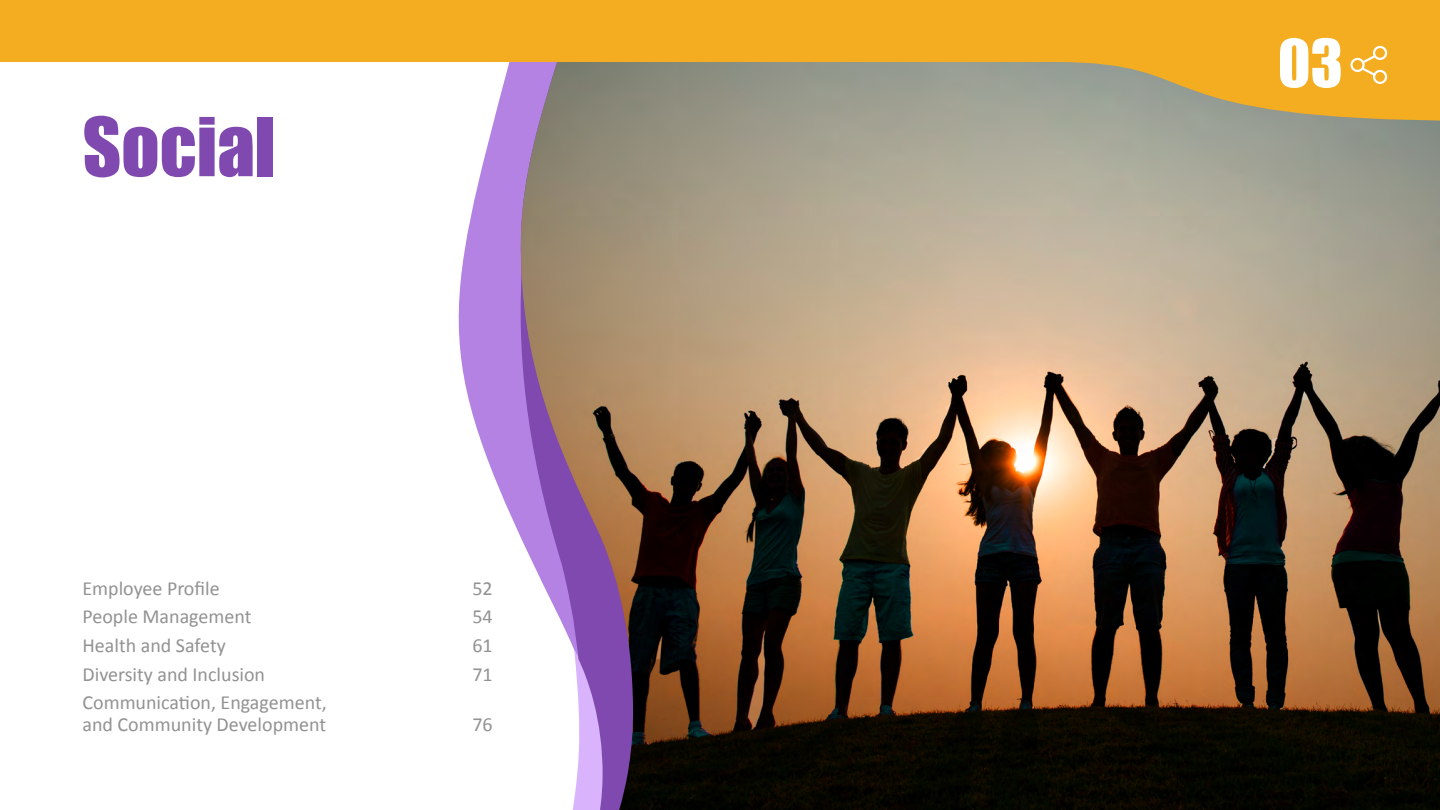
<style>
.page{position:relative;width:1440px;height:810px;background:#fff}
.page>*{position:absolute;margin:0;border:0;box-sizing:border-box;transform-origin:0 0}
.t1{font:75px "Impact";color:#7f49af}
.t2{font:61px "Impact";color:#fff}
.t3{font:20px/21.5px "Calibri";color:#929292}
</style>
<div class="page">
<svg style="left:458px;top:207px;width:15px;height:208px;fill:#b482e3"></svg>
<svg style="left:473px;top:121px;width:46px;height:412px;fill:#b482e3"></svg>
<img style="left:520px;top:121px;width:920px;height:689px">
<svg style="left:0;top:0;width:1440px;height:121px;fill:#f4ad20"></svg>
<svg style="left:1350px;top:46px;width:37px;height:38px"></svg>
<h1 class="t1" style="left:82px;top:89px;width:195px">Social</h1>
<p class="t3" style="left:82px;top:577px;width:139px">Employee Profile</p>
<p class="t3" style="left:472px;top:577px;width:22px">52</p>
<p class="t3" style="left:82px;top:605px;width:170px">People Management</p>
<p class="t3" style="left:472px;top:605px;width:22px">54</p>
<p class="t3" style="left:82px;top:634px;width:145px">Health and Safety</p>
<p class="t3" style="left:472px;top:634px;width:22px">61</p>
<p class="t3" style="left:82px;top:663px;width:184px">Diversity and Inclusion</p>
<p class="t3" style="left:472px;top:663px;width:22px">71</p>
<p class="t3" style="left:82px;top:691px;width:246px">Communication, Engagement, and Community Development</p>
<p class="t3" style="left:472px;top:713px;width:22px">76</p>
<h2 class="t2" style="left:1278px;top:16px;width:67px">0301</h2>
</div>
